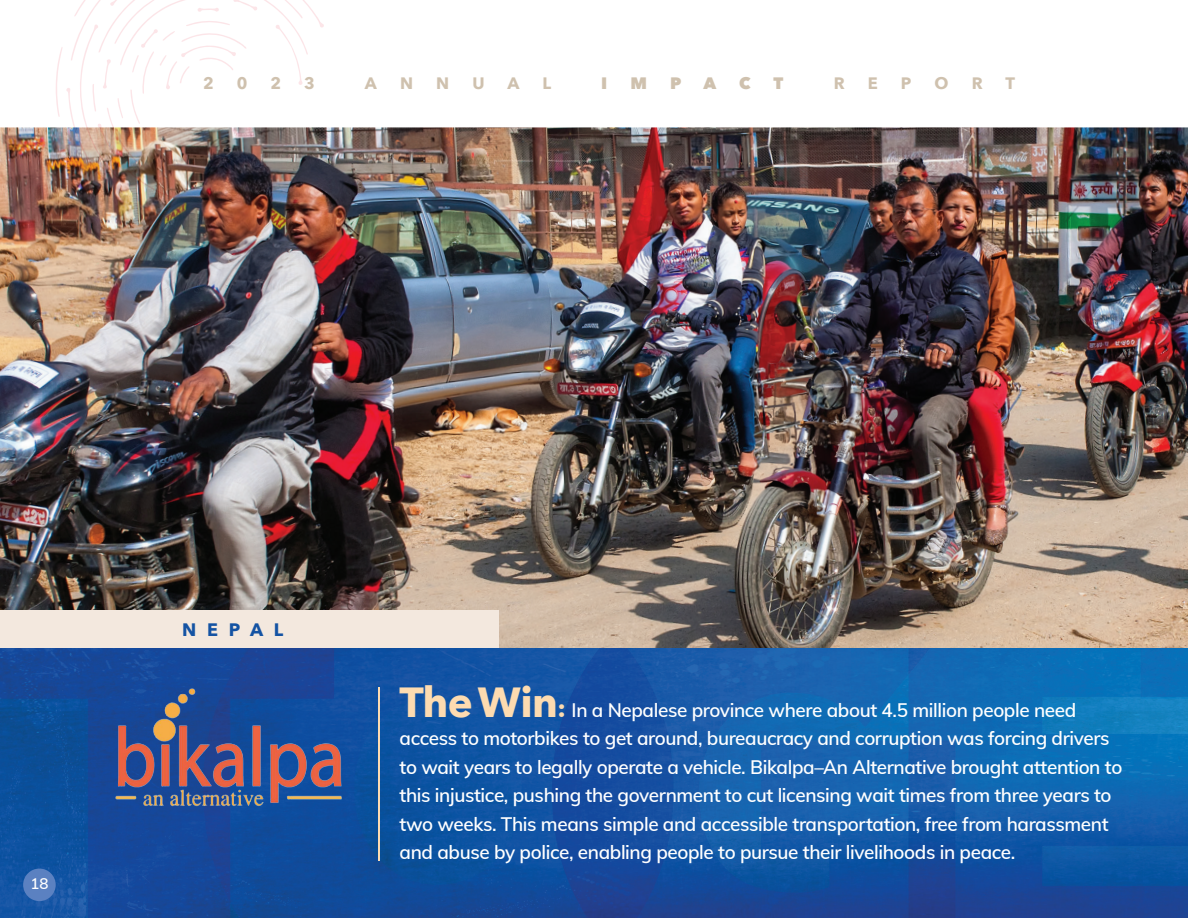
<style>
.page{position:relative;width:1188px;height:918px;background:#fff}
.page>*{position:absolute;margin:0;border:0;box-sizing:border-box;transform-origin:0 0}
.t1{font:19.2px/28.5px "Mulish";letter-spacing:-.02em;color:#fff}
.t2{font:700 18px "Avenir Next";letter-spacing:.6em;color:#1453a3}
.t3{font:700 16.5px "Avenir Next";color:#cfc1ae}
.t4{font:800 16.5px "Avenir Next";color:#cfc1ae}
.t5{font:15px "Mulish";color:#fff}
.s1{font-family:"Avenir Next";font-weight:700;font-size:42px;color:#fddbb0}
.s2{font-family:"Avenir Next";font-weight:700;font-size:25.5px;color:#fddbb0}
</style>
<div class="page">
<img style="left:0;top:127px;width:1188px;height:521px">
<div style="left:0;top:610px;width:499px;height:71px;background:#f3e8de"></div>
<img style="left:0;top:648px;width:1188px;height:270px">
<hr style="left:378px;top:687px;width:2px;height:174px;background:#fddbb0">
<img style="left:91px;top:659px;width:270px;height:180px">
<img style="left:56px;top:0;width:268px;height:198px">
<div style="left:23px;top:869px;width:33px;height:32px;background:#5b81c1;border-radius:50%"></div>
<p class="t3" style="left:203px;top:69px;width:12px">2</p>
<p class="t3" style="left:237px;top:69px;width:12px">0</p>
<p class="t3" style="left:271px;top:69px;width:12px">2</p>
<p class="t3" style="left:304px;top:69px;width:12px">3</p>
<p class="t3" style="left:365px;top:69px;width:14px">A</p>
<p class="t3" style="left:400px;top:69px;width:15px">N</p>
<p class="t3" style="left:436px;top:69px;width:15px">N</p>
<p class="t3" style="left:472px;top:69px;width:14px">U</p>
<p class="t3" style="left:507px;top:69px;width:14px">A</p>
<p class="t3" style="left:542px;top:69px;width:10px">L</p>
<p class="t4" style="left:601px;top:73px;width:8px">I</p>
<p class="t4" style="left:630px;top:73px;width:18px">M</p>
<p class="t4" style="left:670px;top:73px;width:13px">P</p>
<p class="t4" style="left:703px;top:73px;width:14px">A</p>
<p class="t4" style="left:739px;top:73px;width:13px">C</p>
<p class="t4" style="left:774px;top:73px;width:11px">T</p>
<p class="t3" style="left:834px;top:69px;width:12px">R</p>
<p class="t3" style="left:868px;top:69px;width:12px">E</p>
<p class="t3" style="left:901px;top:69px;width:12px">P</p>
<p class="t3" style="left:935px;top:69px;width:16px">O</p>
<p class="t3" style="left:972px;top:69px;width:12px">R</p>
<p class="t3" style="left:1006px;top:69px;width:11px">T</p>
<p class="t5" style="left:30px;top:873px;width:19px">18</p>
<p class="t2" style="left:182px;top:614px;width:103px">NEPAL</p>
<p class="t1" style="left:400px;top:695px;width:724px"><span class="s1">The Win</span><span class="s2">:</span> In a Nepalese province where about 4.5 million people need access to motorbikes to get around, bureaucracy and corruption was forcing drivers to wait years to legally operate a vehicle. Bikalpa–An Alternative brought attention to this injustice, pushing the government to cut licensing wait times from three years to two weeks. This means simple and accessible transportation, free from harassment and abuse by police, enabling people to pursue their livelihoods in peace.</p>
</div>
